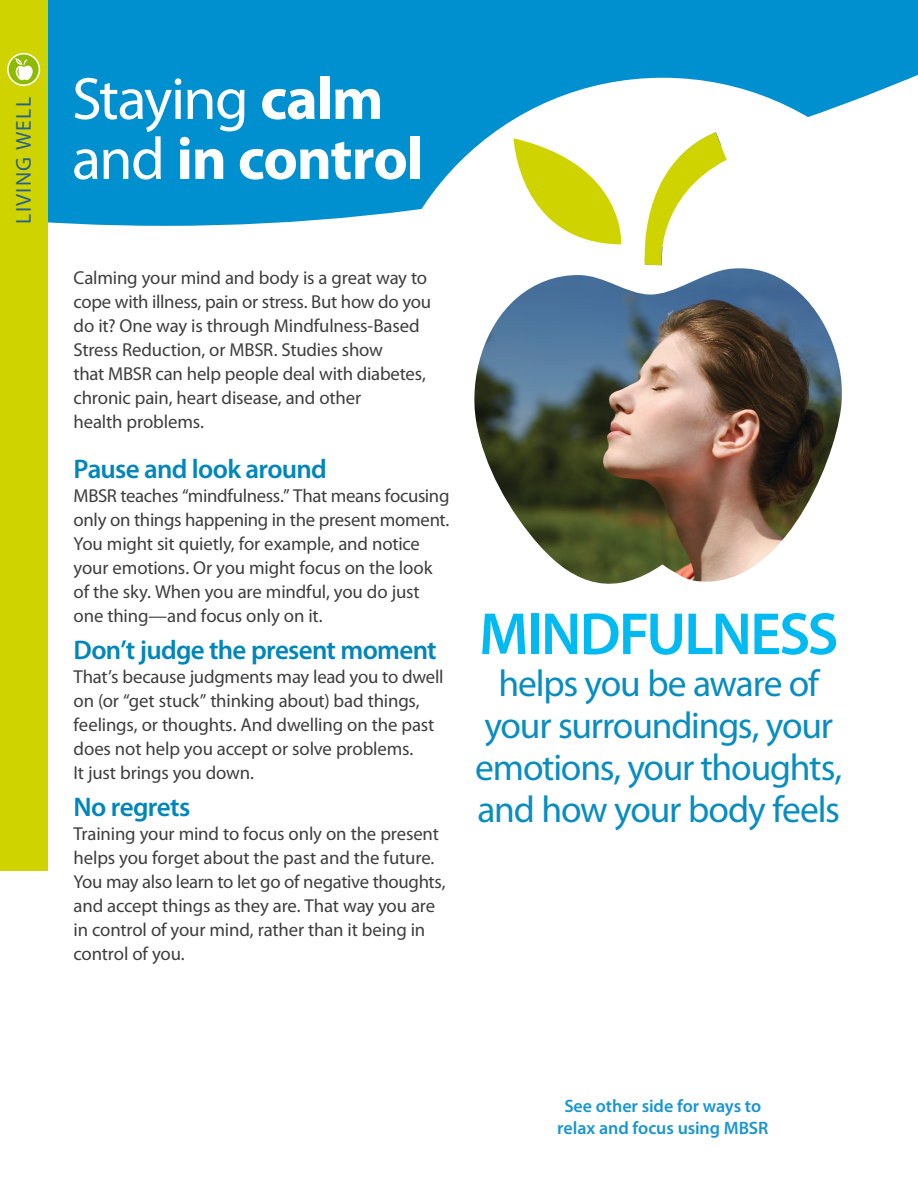
<style>
.page{position:relative;width:918px;height:1188px;background:#fff}
.page>*{position:absolute;margin:0;border:0;box-sizing:border-box;transform-origin:0 0}
.Headline{font:700 60px/60px "Myriad Pro";letter-spacing:-.02em;color:#fff}
.Body{font:600 60px "Myriad Pro";letter-spacing:-.03em;color:#00baf1}
.Body-2{font:37.5px/42px "Myriad Pro";letter-spacing:-.035em;color:#098dc1;text-align:center}
.subhead{font:600 27px "Myriad Pro";letter-spacing:-.025em;color:#0086bb}
.t1{font:21.6px "Myriad Pro";letter-spacing:.06em;color:#266194}
.subhead-2{font:18.75px/24px "Myriad Pro";letter-spacing:-.01em;color:#3e3e3f}
.Body-3{font:600 18px/21.6px "Myriad Pro";letter-spacing:-.005em;color:#1995d3;text-align:center}
.s1{font-weight:400}
</style>
<div class="page">
<div style="left:48px;top:0;width:870px;height:226px;background:#008fcf"></div>
<svg style="left:375px;top:78px;width:543px;height:506px"></svg>
<svg style="left:637px;top:132px;width:90px;height:133px"></svg>
<svg style="left:514px;top:138px;width:113px;height:106px"></svg>
<div style="left:0;top:0;width:48px;height:870px;background:#cfd400"></div>
<div style="left:8px;top:54px;width:31px;height:31px;background:#8dbb00;border-radius:50%"></div>
<svg style="left:15px;top:58px;width:18px;height:23px"></svg>
<div style="left:7px;top:53px;width:33px;height:33px;border:2px solid #fff;border-radius:50%"></div>
<p class="t1" style="left:10px;top:224px;width:128px;rotate:-90deg">LIVING WELL</p>
<p class="Headline" style="left:72px;top:67px;width:353px"><span class="s1">Staying</span> calm <span class="s1">and</span> in control</p>
<p class="subhead-2" style="left:74px;top:265px;width:359px">Calming your mind and body is a great way to cope with illness, pain or stress. But how do you do it? One way is through Mindfulness-Based Stress Reduction, or MBSR. Studies show<br>that MBSR can help people deal with diabetes, chronic pain, heart disease, and other<br>health problems.</p>
<p class="subhead" style="left:74px;top:452px;width:255px">Pause and look around</p>
<p class="subhead-2" style="left:74px;top:484px;width:377px">MBSR teaches “mindfulness.” That means focusing only on things happening in the present moment.<br>You might sit quietly, for example, and notice your emotions. Or you might focus on the look of the sky. When you are mindful, you do just one thing—and focus only on it.</p>
<p class="subhead" style="left:74px;top:633px;width:365px">Don’t judge the present moment</p>
<p class="subhead-2" style="left:74px;top:664px;width:372px">That’s because judgments may lead you to dwell on (or “get stuck” thinking about) bad things, feelings, or thoughts. And dwelling on the past does not help you accept or solve problems.<br>It just brings you down.</p>
<p class="subhead" style="left:74px;top:790px;width:118px">No regrets</p>
<p class="subhead-2" style="left:74px;top:821px;width:374px">Training your mind to focus only on the present helps you forget about the past and the future.<br>You may also learn to let go of negative thoughts, and accept things as they are. That way you are in control of your mind, rather than it being in control of you.</p>
<p class="Body" style="left:479px;top:596px;width:361px">MINDFULNESS</p>
<p class="Body-2" style="left:475px;top:662px;width:369px">helps you be aware of your surroundings, your emotions, your thoughts, and how your body feels</p>
<p class="Body-3" style="left:557px;top:1095px;width:213px">See other side for ways to relax and focus using MBSR</p>
</div>
